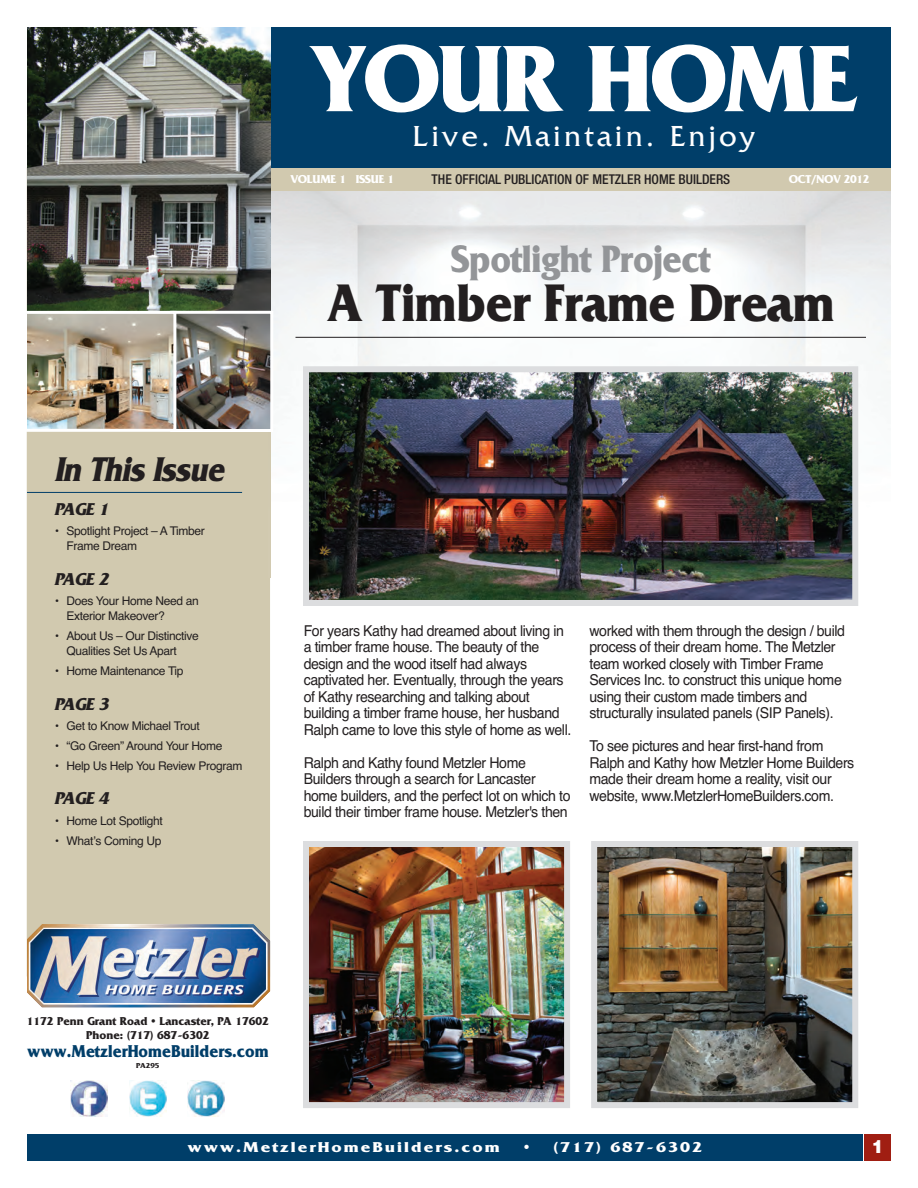
<style>
.page{position:relative;width:918px;height:1188px;background:#fff}
.page>*{position:absolute;margin:0;border:0;box-sizing:border-box;transform-origin:0 0}
.t1{font:700 99px "Friz Quadrata";letter-spacing:-.03em;color:#fff}
.t2{font:700 55.5px "Friz Quadrata";letter-spacing:-.01em;color:#231f20;scale:.9 1}
.t3{font:700 40.05px "Friz Quadrata";letter-spacing:-.01em;color:#939598;scale:.9 1}
.t4{font:italic 700 36px "Friz Quadrata";color:#231f20;scale:.88 1}
.t5{font:30.45px "Friz Quadrata";letter-spacing:.11em;color:#fff}
.t6{font:700 18px "Friz Quadrata";color:#003e69;scale:.92 1}
.t7{font:italic 700 18px "Friz Quadrata";letter-spacing:-.055em;color:#231f20}
.t8{font:900 18px "Helvetica";color:#fff}
.t9{font:15px/16.5px "Helvetica";letter-spacing:-.03em;color:#231f20;scale:.94 1}
.t10{font:700 15px "Friz Quadrata";letter-spacing:.11em;color:#fff;scale:1.19 1}
.t11{font:700 15px "Friz Quadrata";letter-spacing:.11em;color:#fff}
.t12{font:500 condensed 13.5px "Helvetica Neue";color:#231f20}
.t13{font:12px/15px "Helvetica";letter-spacing:-.03em;color:#231f20}
.t14{font:700 12px/14.4px "Friz Quadrata";color:#231f20;text-align:center}
.t15{font:700 12px "Friz Quadrata";letter-spacing:-.03em;color:#fff}
.t16{font:700 7.5px "Friz Quadrata";color:#231f20;scale:1.08 1}
</style>
<div class="page">
<img style="left:270px;top:191px;width:621px;height:387px">
<div style="left:266px;top:167px;width:625px;height:24px;background:#d1c9af"></div>
<div style="left:27px;top:432px;width:243px;height:492px;background:#d1c9af"></div>
<img style="left:268px;top:432px;width:2px;height:146px">
<div style="left:27px;top:1134px;width:835px;height:27px;background:#003e69"></div>
<hr style="left:27px;top:492px;width:215px;height:1px;background:#003e69">
<div style="left:864px;top:1134px;width:27px;height:27px;background:#a01e12"></div>
<div style="left:28px;top:27px;width:863px;height:141px;background:#003e69"></div>
<img style="left:27px;top:27px;width:243px;height:284px">
<img style="left:176px;top:315px;width:93px;height:113px">
<div style="left:170px;top:311px;width:103px;height:121px;border:3px solid #fff"></div>
<img style="left:27px;top:315px;width:145px;height:113px">
<div style="left:17px;top:311px;width:159px;height:121px;border:3px solid #fff"></div>
<hr style="left:296px;top:337px;width:570px;height:1px;background:#231f20">
<img style="left:27px;top:924px;width:243px;height:84px">
<img style="left:70px;top:1080px;width:37px;height:37px">
<img style="left:129px;top:1080px;width:37px;height:37px">
<img style="left:188px;top:1080px;width:37px;height:37px">
<img style="left:310px;top:848px;width:253px;height:253px">
<div style="left:303px;top:841px;width:267px;height:267px;border:6px solid #dcdddf"></div>
<img style="left:598px;top:848px;width:253px;height:253px">
<div style="left:591px;top:841px;width:267px;height:267px;border:6px solid #dcdddf"></div>
<img style="left:310px;top:373px;width:541px;height:226px">
<div style="left:303px;top:366px;width:555px;height:240px;border:6px solid #dcdddf"></div>
<h1 class="t1" style="left:310px;top:44px;width:549px">YOUR HOME</h1>
<h3 class="t5" style="left:413px;top:125px;width:344px">Live. Maintain. Enjoy</h3>
<p class="t15" style="left:291px;top:175px;width:105px">VOLUME 1 ISSUE 1</p>
<p class="t12" style="left:432px;top:174px;width:300px">THE OFFICIAL PUBLICATION OF METZLER HOME BUILDERS</p>
<p class="t15" style="left:789px;top:175px;width:82px">OCT/NOV 2012</p>
<h3 class="t4" style="left:54px;top:456px;width:201px">In This Issue</h3>
<p class="t7" style="left:54px;top:503px;width:59px">PAGE 1</p>
<p class="t13" style="left:67px;top:525px;width:140px;text-indent:-13px">• Spotlight Project – A Timber<br>Frame Dream</p>
<p class="t7" style="left:54px;top:573px;width:59px">PAGE 2</p>
<p class="t13" style="left:67px;top:594px;width:134px;text-indent:-13px">• Does Your Home Need an<br>Exterior Makeover?</p>
<p class="t13" style="left:67px;top:629px;width:134px;text-indent:-13px">• About Us – Our Distinctive<br>Qualities Set Us Apart</p>
<p class="t13" style="left:54px;top:665px;width:131px">• Home Maintenance Tip</p>
<p class="t7" style="left:54px;top:697px;width:59px">PAGE 3</p>
<p class="t13" style="left:54px;top:719px;width:147px">• Get to Know Michael Trout</p>
<p class="t13" style="left:54px;top:739px;width:170px">• “Go Green” Around Your Home</p>
<p class="t13" style="left:54px;top:759px;width:190px">• Help Us Help You Review Program</p>
<p class="t7" style="left:54px;top:792px;width:56px">PAGE 4</p>
<p class="t13" style="left:54px;top:814px;width:110px">• Home Lot Spotlight</p>
<p class="t13" style="left:54px;top:834px;width:109px">• Whatʼs Coming Up</p>
<h3 class="t3" style="left:451px;top:245px;width:290px">Spotlight Project</h3>
<h2 class="t2" style="left:327px;top:284px;width:566px">A Timber Frame Dream</h2>
<p class="t9" style="left:304px;top:624px;width:286px">For years Kathy had dreamed about living in a timber frame house. The beauty of the design and the wood itself had always captivated her. Eventually, through the years of Kathy researching and talking about building a timber frame house, her husband Ralph came to love this style of home as well.</p>
<p class="t9" style="left:304px;top:756px;width:285px">Ralph and Kathy found Metzler Home Builders through a search for Lancaster home builders, and the perfect lot on which to build their timber frame house. Metzler's then</p>
<p class="t9" style="left:590px;top:624px;width:273px">worked with them through the design / build process of their dream home. The Metzler team worked closely with Timber Frame Services Inc. to construct this unique home using their custom made timbers and structurally insulated panels (SIP Panels).</p>
<p class="t9" style="left:590px;top:739px;width:283px">To see pictures and hear first-hand from Ralph and Kathy how Metzler Home Builders made their dream home a reality, visit our website, www.MetzlerHomeBuilders.com.</p>
<p class="t14" style="left:27px;top:1015px;width:244px">1172 Penn Grant Road • Lancaster, PA 17602<br>Phone: (717) 687-6302</p>
<p class="t6" style="left:27px;top:1045px;width:264px">www.MetzlerHomeBuilders.com</p>
<p class="t16" style="left:136px;top:1063px;width:23px">PA295</p>
<p class="t10" style="left:187px;top:1141px;width:264px">www.MetzlerHomeBuilders.com</p>
<p class="t11" style="left:524px;top:1141px;width:180px">• (717) 687-6302</p>
<p class="t8" style="left:872px;top:1140px;width:14px">1</p>
</div>
